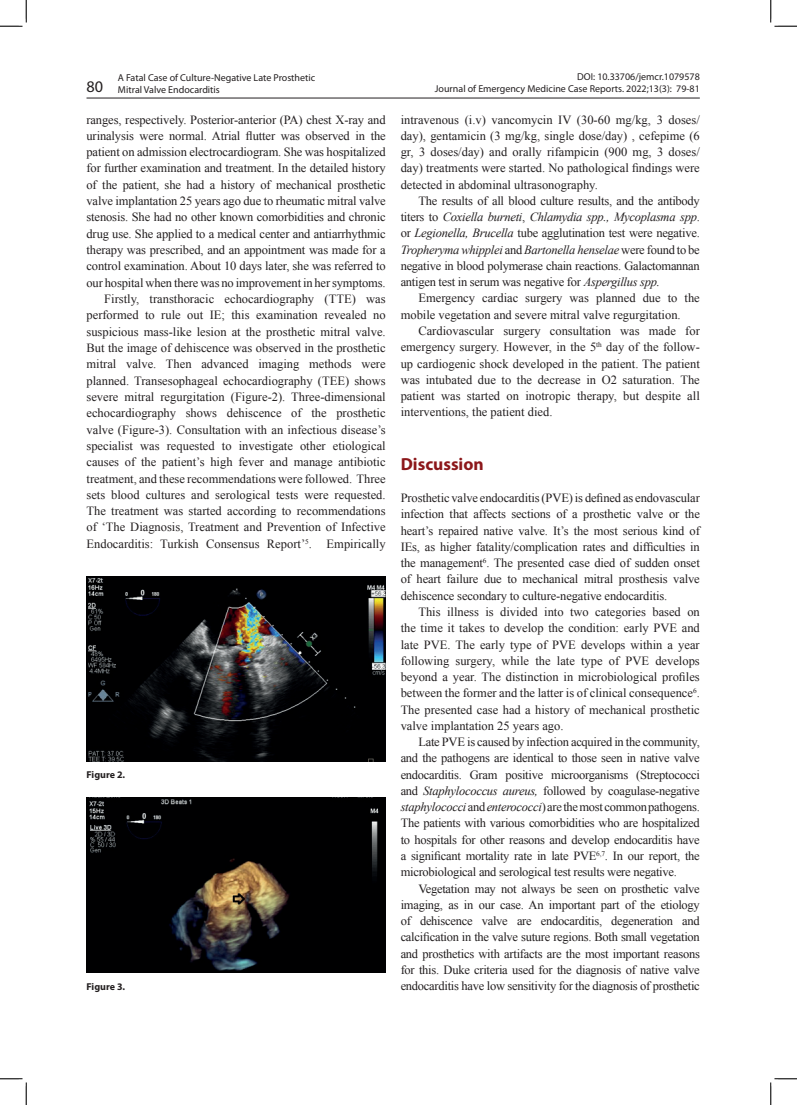
<style>
.page{position:relative;width:797px;height:1105px;background:#fff}
.page>*{position:absolute;margin:0;border:0;box-sizing:border-box;transform-origin:0 0}
.t1{font:700 17.5px "Myriad Pro";color:#8c171a}
.t2{font:16.25px "Myriad Pro";color:#231f20}
.metin{font:12.5px/16.2px "Times New Roman";color:#231f20;text-align:justify}
.t3{font:10px "Myriad Pro";color:#231f20}
.t4{font:700 10px "Myriad Pro";color:#231f20}
.s1{font-style:italic}
</style>
<div class="page">
<hr style="left:86px;top:98px;width:613px;height:1px;background:#231f20">
<img style="left:86px;top:576px;width:299px;height:185px">
<img style="left:86px;top:797px;width:299px;height:175px">
<svg style="left:0;top:0;width:27px;height:27px"></svg>
<svg style="left:0;top:1078px;width:27px;height:27px"></svg>
<svg style="left:770px;top:0;width:27px;height:27px"></svg>
<svg style="left:770px;top:1078px;width:27px;height:27px"></svg>
<p class="t3" style="left:118px;top:71px;width:199px">A Fatal Case of Culture-Negative Late Prosthetic</p>
<p class="t3" style="left:577px;top:70px;width:124px">DOI: 10.33706/jemcr.1079578</p>
<p class="t3" style="left:118px;top:83px;width:103px">Mitral Valve Endocarditis</p>
<p class="metin" style="left:86px;top:111px;width:301px">ranges, respectively. Posterior-anterior (PA) chest X-ray and urinalysis were normal. Atrial flutter was observed in the patient on admission electrocardiogram. She was hospitalized for further examination and treatment. In the detailed history of the patient, she had a history of mechanical prosthetic valve implantation 25 years ago due to rheumatic mitral valve stenosis. She had no other known comorbidities and chronic drug use. She applied to a medical center and antiarrhythmic therapy was prescribed, and an appointment was made for a control examination. About 10 days later, she was referred to our hospital when there was no improvement in her symptoms.</p>
<p class="metin" style="left:86px;top:290px;width:301px;text-indent:18px">Firstly, transthoracic echocardiography (TTE) was performed to rule out IE; this examination revealed no suspicious mass-like lesion at the prosthetic mitral valve.<br>But the image of dehiscence was observed in the prosthetic mitral valve. Then advanced imaging methods were planned. Transesophageal echocardiography (TEE) shows severe mitral regurgitation (Figure-2). Three-dimensional echocardiography shows dehiscence of the prosthetic valve (Figure-3). Consultation with an infectious disease’s specialist was requested to investigate other etiological causes of the patient’s high fever and manage antibiotic treatment, and these recommendations were followed. Three sets blood cultures and serological tests were requested.<br>The treatment was started according to recommendations of ‘The Diagnosis, Treatment and Prevention of Infective Endocarditis: Turkish Consensus Report’<sup>5</sup>. Empirically</p>
<h2 class="t2" style="left:86px;top:77px;width:18px">80</h2>
<p class="t3" style="left:435px;top:83px;width:266px">Journal of Emergency Medicine Case Reports. 2022;13(3): 79-81</p>
<p class="metin" style="left:400px;top:111px;width:301px">intravenous (i.v) vancomycin IV (30-60 mg/kg, 3 doses/ day), gentamicin (3 mg/kg, single dose/day) , cefepime (6 gr, 3 doses/day) and orally rifampicin (900 mg, 3 doses/ day) treatments were started. No pathological findings were detected in abdominal ultrasonography.</p>
<p class="metin" style="left:400px;top:192px;width:301px;text-indent:18px">The results of all blood culture results, and the antibody titers to <span class="s1">Coxiella burneti</span>, <span class="s1">Chlamydia spp., Mycoplasma spp</span>. or <span class="s1">Legionella, Brucella</span> tube agglutination test were negative.<br><span class="s1">Tropheryma whipplei</span> and <span class="s1">Bartonella henselae</span> were found to be negative in blood polymerase chain reactions. Galactomannan antigen test in serum was negative for <span class="s1">Aspergillus spp.</span></p>
<p class="metin" style="left:400px;top:290px;width:300px;text-indent:18px">Emergency cardiac surgery was planned due to the mobile vegetation and severe mitral valve regurgitation.</p>
<p class="metin" style="left:400px;top:322px;width:301px;text-indent:18px">Cardiovascular surgery consultation was made for emergency surgery. However, in the 5<sup>th</sup> day of the follow&shy;up cardiogenic shock developed in the patient. The patient was intubated due to the decrease in O2 saturation. The patient was started on inotropic therapy, but despite all interventions, the patient died.</p>
<p class="t1" style="left:400px;top:452px;width:85px">Discussion</p>
<p class="metin" style="left:400px;top:490px;width:301px">Prosthetic valve endocarditis (PVE) is defined as endovascular infection that affects sections of a prosthetic valve or the heart’s repaired native valve. It’s the most serious kind of IEs, as higher fatality/complication rates and difficulties in the management<sup>6</sup>. The presented case died of sudden onset of heart failure due to mechanical mitral prosthesis valve dehiscence secondary to culture-negative endocarditis.</p>
<p class="metin" style="left:400px;top:603px;width:301px;text-indent:18px">This illness is divided into two categories based on the time it takes to develop the condition: early PVE and late PVE. The early type of PVE develops within a year following surgery, while the late type of PVE develops beyond a year. The distinction in microbiological profiles between the former and the latter is of clinical consequence<sup>6</sup>.<br>The presented case had a history of mechanical prosthetic valve implantation 25 years ago.</p>
<p class="metin" style="left:400px;top:734px;width:301px;text-indent:18px">Late PVE is caused by infection acquired in the community, and the pathogens are identical to those seen in native valve endocarditis. Gram positive microorganisms (Streptococci and <span class="s1">Staphylococcus aureus,</span> followed by coagulase-negative <span class="s1">staphylococci</span> and <span class="s1">enterococci</span>) are the most common pathogens.<br>The patients with various comorbidities who are hospitalized to hospitals for other reasons and develop endocarditis have a significant mortality rate in late PVE<sup>6,7</sup>. In our report, the microbiological and serological test results were negative.</p>
<p class="metin" style="left:400px;top:880px;width:301px;text-indent:18px">Vegetation may not always be seen on prosthetic valve imaging, as in our case. An important part of the etiology of dehiscence valve are endocarditis, degeneration and calcification in the valve suture regions. Both small vegetation and prosthetics with artifacts are the most important reasons for this. Duke criteria used for the diagnosis of native valve endocarditis have low sensitivity for the diagnosis of prosthetic</p>
<p class="t4" style="left:86px;top:768px;width:40px">Figure 2.</p>
<p class="t4" style="left:86px;top:980px;width:40px">Figure 3.</p>
</div>
